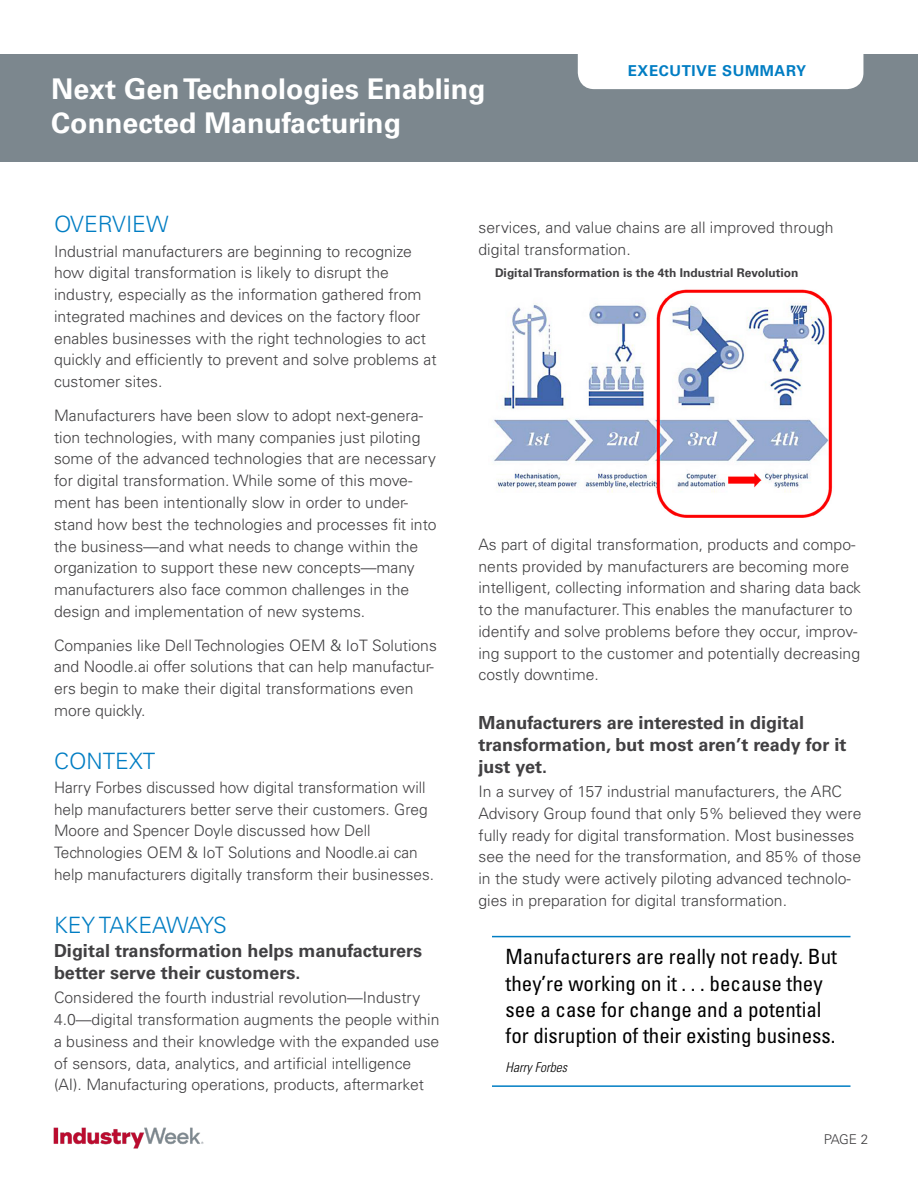
<style>
.page{position:relative;width:918px;height:1188px;background:#fff}
.page>*{position:absolute;margin:0;border:0;box-sizing:border-box;transform-origin:0 0}
.t1{font:700 28.5px/34.2px "Univers LT Std";color:#fff}
.t2{font:300 22.5px "Univers LT Std";color:#007dc3}
.t3{font:300 22.5px "Univers LT Std";letter-spacing:-.02em;color:#007dc3}
.t4{font:condensed 21px/26.2px "Univers LT Std";color:#000}
.t5{font:700 18px/21.8px "Univers LT Std";color:#414042}
.t6{font:300 15.75px/21.8px "Univers LT Std";color:#414042}
.t7{font:700 15px "Univers LT Std";letter-spacing:.04em;color:#007dc3}
.t8{font:italic 300 condensed 13.5px "Univers LT Std";color:#000}
.t9{font:300 13.5px "Univers LT Std";color:#414042}
.t10{font:700 12px "Univers LT Std";color:#414042}
</style>
<div class="page">
<div style="left:0;top:54px;width:918px;height:108px;background:#7c878e"></div>
<div style="left:578px;top:54px;width:285px;height:35px;background:#fff"></div>
<img style="left:53px;top:1127px;width:151px;height:22px">
<hr style="left:492px;top:936px;width:358px;height:1px;background:#007dc3">
<hr style="left:492px;top:1085px;width:358px;height:2px;background:#007dc3">
<img style="left:494px;top:289px;width:339px;height:229px">
<h1 class="t1" style="left:51px;top:72px;width:436px">Next Gen Technologies Enabling<br>Connected Manufacturing</h1>
<p class="t7" style="left:628px;top:62px;width:180px">EXECUTIVE SUMMARY</p>
<h2 class="t2" style="left:54px;top:211px;width:116px">OVERVIEW</h2>
<p class="t6" style="left:54px;top:240px;width:384px">Industrial manufacturers are beginning to recognize how digital transformation is likely to disrupt the industry, especially as the information gathered from integrated machines and devices on the factory floor enables businesses with the right technologies to act quickly and efficiently to prevent and solve problems at customer sites.</p>
<p class="t6" style="left:54px;top:405px;width:384px">Manufacturers have been slow to adopt next-genera&shy;tion technologies, with many companies just piloting some of the advanced technologies that are necessary for digital transformation. While some of this move&shy;ment has been intentionally slow in order to under&shy;stand how best the technologies and processes fit into the business—and what needs to change within the organization to support these new concepts—many manufacturers also face common challenges in the design and implementation of new systems.</p>
<p class="t6" style="left:54px;top:634px;width:384px">Companies like Dell Technologies OEM &amp; IoT Solutions and Noodle.ai offer solutions that can help manufactur&shy;ers begin to make their digital transformations even more quickly.</p>
<h2 class="t2" style="left:54px;top:747px;width:103px">CONTEXT</h2>
<p class="t6" style="left:54px;top:777px;width:382px">Harry Forbes discussed how digital transformation will help manufacturers better serve their customers. Greg Moore and Spencer Doyle discussed how Dell Technologies OEM &amp; IoT Solutions and Noodle.ai can help manufacturers digitally transform their businesses.</p>
<h2 class="t3" style="left:54px;top:911px;width:174px">KEY TAKEAWAYS</h2>
<p class="t5" style="left:54px;top:940px;width:370px">Digital transformation helps manufacturers better serve their customers.</p>
<p class="t6" style="left:54px;top:987px;width:387px">Considered the fourth industrial revolution—Industry 4.0—digital transformation augments the people within a business and their knowledge with the expanded use of sensors, data, analytics, and artificial intelligence (AI). Manufacturing operations, products, aftermarket</p>
<p class="t6" style="left:478px;top:217px;width:357px">services, and value chains are all improved through digital transformation.</p>
<p class="t10" style="left:495px;top:266px;width:305px">Digital Transformation is the 4th Industrial Revolution</p>
<p class="t6" style="left:478px;top:533px;width:384px">As part of digital transformation, products and compo&shy;nents provided by manufacturers are becoming more intelligent, collecting information and sharing data back to the manufacturer. This enables the manufacturer to identify and solve problems before they occur, improv&shy;ing support to the customer and potentially decreasing costly downtime.</p>
<p class="t5" style="left:478px;top:712px;width:370px">Manufacturers are interested in digital transformation, but most aren’t ready for it just yet.</p>
<p class="t6" style="left:478px;top:781px;width:384px">In a survey of 157 industrial manufacturers, the ARC Advisory Group found that only 5% believed they were fully ready for digital transformation. Most businesses see the need for the transformation, and 85% of those in the study were actively piloting advanced technolo&shy;gies in preparation for digital transformation.</p>
<h3 class="t4" style="left:506px;top:943px;width:333px">Manufacturers are really not ready. But they’re working on it . . . because they see a case for change and a potential for disruption of their existing business.</h3>
<p class="t8" style="left:506px;top:1059px;width:63px">Harry Forbes</p>
<p class="t9" style="left:824px;top:1132px;width:46px">PAGE 2</p>
</div>
